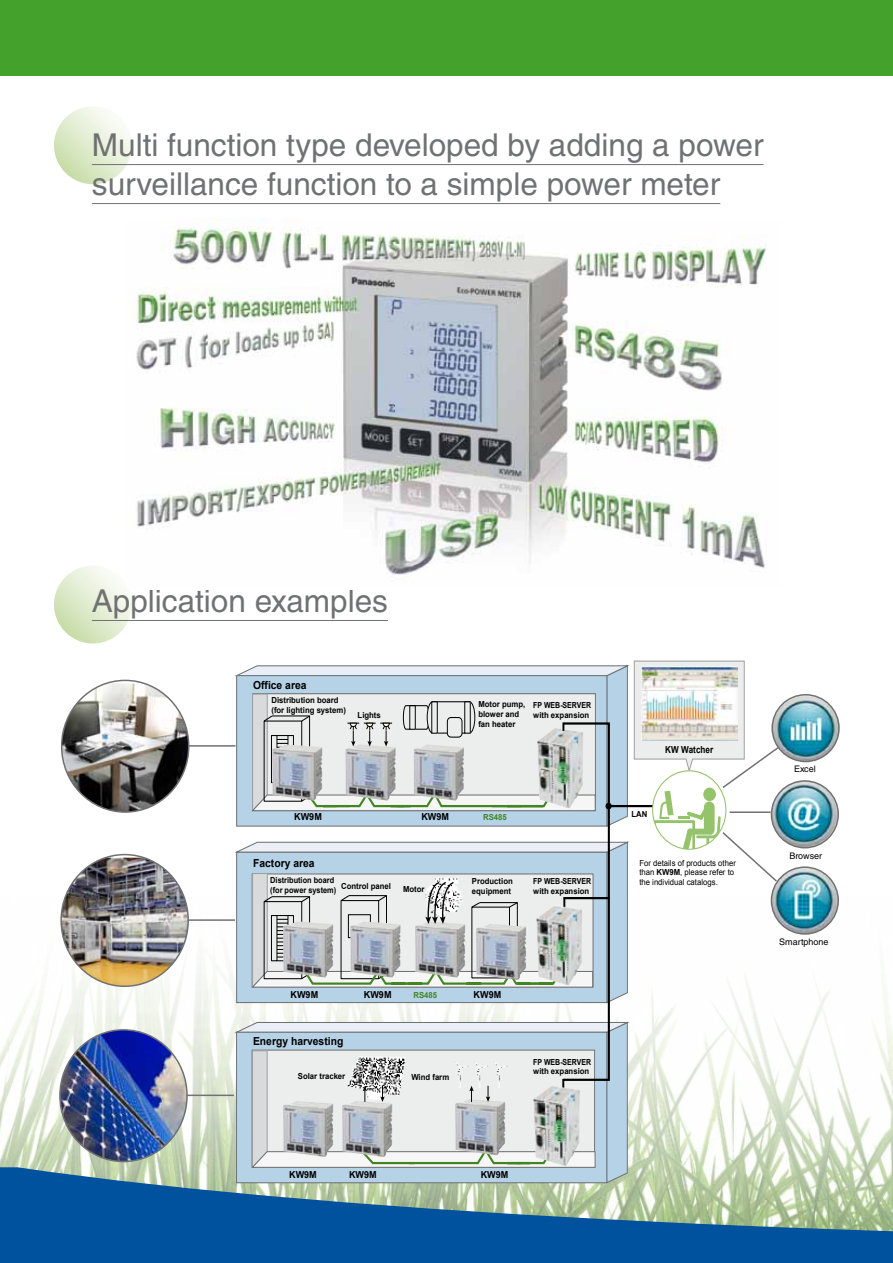
<style>
.page{position:relative;width:893px;height:1263px;background:#fff}
.page>*{position:absolute;margin:0;border:0;box-sizing:border-box;transform-origin:0 0}
.t1{font:31.5px/39px "Helvetica LT Std";color:#707172}
.t2{font:700 11.1px "Arial";color:#000;scale:.94 1}
.t3{font:700 9.75px "Arial";color:#000;scale:.94 1}
.t4{font:700 9.75px "Arial";color:#000;scale:.84 1}
.t5{font:9px "Helvetica LT Std";color:#000}
.t6{font:700 8.25px/9.8px "Arial";color:#000;scale:.94 1}
.t7{font:700 8.25px/9.8px "Arial";color:#000;scale:.84 1}
.t8{font:8.25px/9.8px "Arial";color:#000;scale:.94 1}
.t9{font:700 8.25px/9.8px "Arial";color:#000;scale:.89 1}
.t10{font:700 8.25px "Arial";color:#418622;scale:.94 1}
.s1{font-weight:700}
</style>
<div class="page">
<img style="left:0;top:869px;width:893px;height:298px">
<div style="left:0;top:0;width:893px;height:75px;background:#44a12b"></div>
<svg style="left:0;top:1167px;width:893px;height:96px;background:#3f7ba0"></svg>
<svg style="left:54px;top:566px;width:78px;height:77px;background:#e2edd2"></svg>
<svg style="left:54px;top:106px;width:78px;height:78px;background:#e3edd3"></svg>
<hr style="left:92px;top:164px;width:671px;height:1px;background:#707172">
<hr style="left:92px;top:203px;width:628px;height:1px;background:#707172">
<hr style="left:92px;top:620px;width:296px;height:1px;background:#707172">
<img style="left:128px;top:218px;width:639px;height:372px">
<img style="left:62px;top:683px;width:127px;height:129px">
<hr style="left:188px;top:745px;width:48px;height:2px;background:#707172">
<img style="left:61px;top:858px;width:127px;height:128px">
<hr style="left:187px;top:919px;width:48px;height:2px;background:#707172">
<img style="left:60px;top:1030px;width:127px;height:131px">
<hr style="left:186px;top:1094px;width:48px;height:2px;background:#707172">
<img style="left:772px;top:695px;width:67px;height:66px;border-radius:33px">
<div style="left:771px;top:694px;width:69px;height:68px;border:2px solid #707172;border-radius:50%"></div>
<img style="left:771px;top:781px;width:67px;height:67px;border-radius:33px">
<div style="left:771px;top:780px;width:68px;height:68px;border:2px solid #707172;border-radius:50%"></div>
<img style="left:771px;top:867px;width:67px;height:67px;border-radius:33px">
<div style="left:771px;top:866px;width:68px;height:69px;border:2px solid #707172;border-radius:50%"></div>
<svg style="left:235px;top:661px;width:545px;height:522px"></svg>
<h1 class="t1" style="left:92px;top:125px;width:673px">Multi function type developed by adding a power surveillance function to a simple power meter</h1>
<h1 class="t1" style="left:92px;top:581px;width:298px">Application examples</h1>
<h2 class="t2" style="left:253px;top:678px;width:58px">Office area</h2>
<p class="t6" style="left:271px;top:695px;width:81px">Distribution board (for lighting system)</p>
<p class="t6" style="left:358px;top:710px;width:26px">Lights</p>
<p class="t6" style="left:478px;top:700px;width:51px">Motor pump, blower and fan heater</p>
<p class="t7" style="left:533px;top:700px;width:70px">FP WEB-SERVER with expansion</p>
<p class="t3" style="left:294px;top:810px;width:31px">KW9M</p>
<p class="t3" style="left:421px;top:810px;width:31px">KW9M</p>
<p class="t10" style="left:483px;top:812px;width:27px">RS485</p>
<h2 class="t2" style="left:253px;top:856px;width:67px">Factory area</h2>
<p class="t9" style="left:270px;top:875px;width:137px">Distribution board<br>(for power system) Control panel</p>
<p class="t6" style="left:403px;top:884px;width:24px">Motor</p>
<p class="t6" style="left:472px;top:877px;width:45px">Production equipment</p>
<p class="t7" style="left:533px;top:877px;width:70px">FP WEB-SERVER with expansion</p>
<p class="t3" style="left:291px;top:988px;width:31px">KW9M</p>
<p class="t3" style="left:364px;top:988px;width:31px">KW9M</p>
<p class="t10" style="left:413px;top:989px;width:27px">RS485</p>
<p class="t3" style="left:474px;top:988px;width:31px">KW9M</p>
<h2 class="t2" style="left:253px;top:1034px;width:98px">Energy harvesting</h2>
<p class="t6" style="left:298px;top:1071px;width:52px">Solar tracker</p>
<p class="t6" style="left:411px;top:1073px;width:42px">Wind farm</p>
<p class="t7" style="left:533px;top:1057px;width:70px">FP WEB-SERVER with expansion</p>
<p class="t3" style="left:289px;top:1168px;width:31px">KW9M</p>
<p class="t3" style="left:349px;top:1168px;width:31px">KW9M</p>
<p class="t3" style="left:481px;top:1168px;width:31px">KW9M</p>
<p class="t4" style="left:665px;top:743px;width:59px">KW Watcher</p>
<p class="t6" style="left:631px;top:810px;width:18px">LAN</p>
<p class="t8" style="left:639px;top:858px;width:104px">For details of products other than <span class="s1">KW9M</span>, please refer to the individual catalogs.</p>
<p class="t5" style="left:794px;top:763px;width:23px">Excel</p>
<p class="t5" style="left:789px;top:850px;width:34px">Browser</p>
<p class="t5" style="left:779px;top:936px;width:51px">Smartphone</p>
</div>
